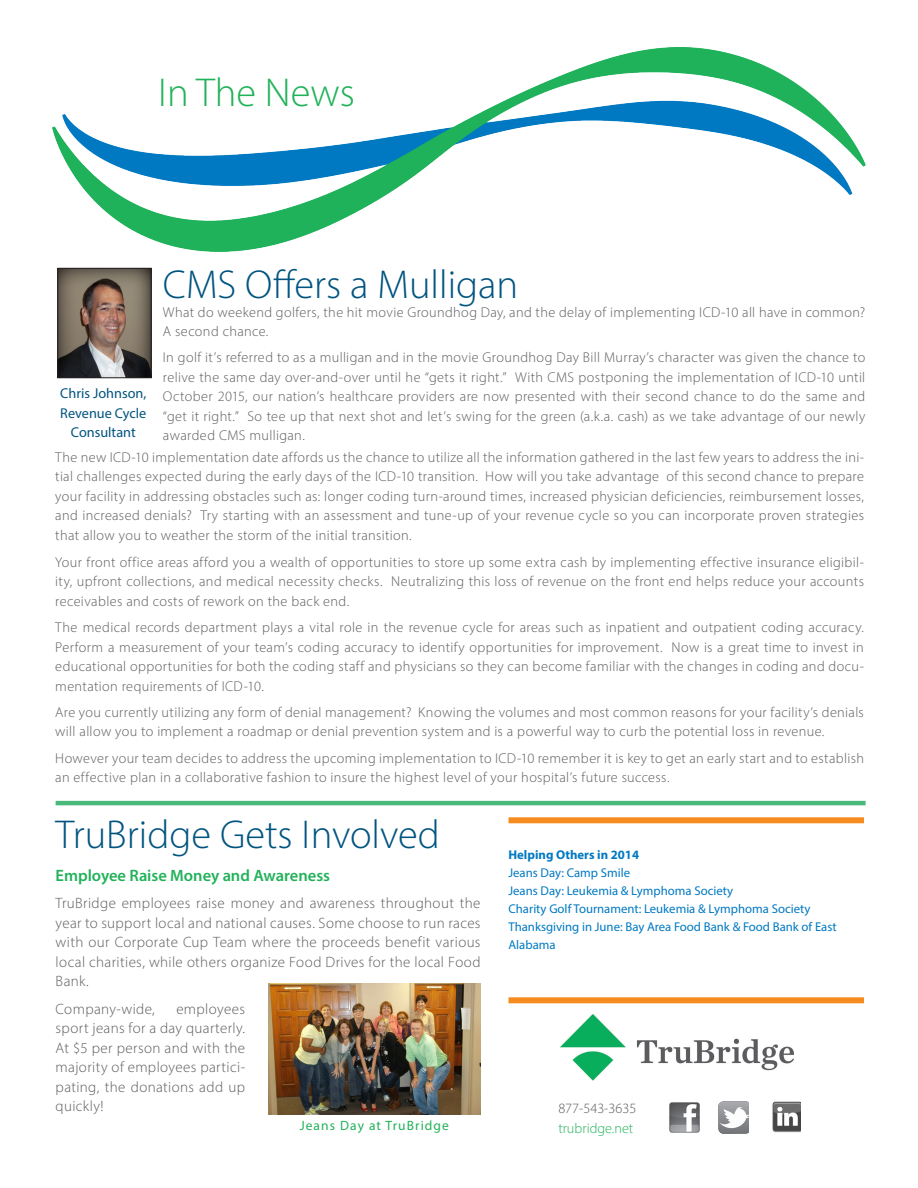
<style>
.page{position:relative;width:918px;height:1188px;background:#fff}
.page>*{position:absolute;margin:0;border:0;box-sizing:border-box;transform-origin:0 0}
.Intro_-_Head{font:300 40.5px "Myriad Pro";color:#005480}
.Body_-_Bullet{font:300 40.5px "Myriad Pro";color:#005480}
.Head{font:300 40.5px "Myriad Pro";color:#21b259}
.Body{font:600 16.5px "Myriad Pro";color:#21b259}
.Body-2{font:300 15px/19.5px "Myriad Pro";letter-spacing:.025em;color:#5c5c5f;text-align:justify}
.Body-3{font:300 14.25px/19.5px "Myriad Pro";letter-spacing:.025em;color:#5c5c5f;text-align:justify}
.Body_-_Bullet-2{font:14.25px "Myriad Pro";color:#005480}
.Body_-_No_space{font:300 14.25px "Myriad Pro";color:#21b259}
.Body_-_No_space-2{font:300 14.25px "Myriad Pro";color:#5c5c5f}
.t1{font:13.5px "Myriad Pro";letter-spacing:.08em;color:#21b259}
.Sidebar_-_Bullets{font:12.75px/18px "Myriad Pro";color:#0079c2}
.Sidebar_-_Head{font:700 12.75px "Myriad Pro";color:#0079c2}
</style>
<div class="page">
<div style="left:508px;top:817px;width:356px;height:6px;background:#f68b1f"></div>
<div style="left:508px;top:997px;width:356px;height:6px;background:#f68b1f"></div>
<img style="left:669px;top:1102px;width:31px;height:31px">
<img style="left:718px;top:1102px;width:30px;height:32px">
<img style="left:772px;top:1102px;width:29px;height:31px">
<img style="left:268px;top:983px;width:213px;height:132px">
<img style="left:59px;top:270px;width:90px;height:106px">
<div style="left:57px;top:268px;width:94px;height:110px;border:1px solid #231f20"></div>
<img style="left:53px;top:48px;width:812px;height:203px">
<img style="left:561px;top:1015px;width:232px;height:66px">
<hr style="left:56px;top:801px;width:810px;height:4px;background:#49ba79">
<p class="Head" style="left:158px;top:68px;width:198px">In The News</p>
<p class="Body_-_Bullet-2" style="left:60px;top:385px;width:88px">Chris Johnson,</p>
<p class="Body_-_Bullet-2" style="left:60px;top:404px;width:88px">Revenue Cycle</p>
<p class="Body_-_Bullet-2" style="left:71px;top:424px;width:66px">Consultant</p>
<p class="Body_-_Bullet" style="left:163px;top:260px;width:357px">CMS Offers a Mulligan</p>
<p class="Body-3" style="left:163px;top:302px;width:704px">What do weekend golfers, the hit movie Groundhog Day, and the delay of implementing ICD-10 all have in common?<br>A second chance.</p>
<p class="Body-3" style="left:163px;top:348px;width:704px">In golf it’s referred to as a mulligan and in the movie Groundhog Day Bill Murray’s character was given the chance to relive the same day over-and-over until he “gets it right.” With CMS postponing the implementation of ICD-10 until October 2015, our nation’s healthcare providers are now presented with their second chance to do the same and “get it right.” So tee up that next shot and let’s swing for the green (a.k.a. cash) as we take advantage of our newly awarded CMS mulligan.</p>
<p class="Body-3" style="left:55px;top:447px;width:810px">The new ICD-10 implementation date affords us the chance to utilize all the information gathered in the last few years to address the ini&shy;tial challenges expected during the early days of the ICD-10 transition. How will you take advantage of this second chance to prepare your facility in addressing obstacles such as: longer coding turn-around times, increased physician deficiencies, reimbursement losses, and increased denials? Try starting with an assessment and tune-up of your revenue cycle so you can incorporate proven strategies that allow you to weather the storm of the initial transition.</p>
<p class="Body-3" style="left:55px;top:552px;width:810px">Your front office areas afford you a wealth of opportunities to store up some extra cash by implementing effective insurance eligibil&shy;ity, upfront collections, and medical necessity checks. Neutralizing this loss of revenue on the front end helps reduce your accounts receivables and costs of rework on the back end.</p>
<p class="Body-3" style="left:55px;top:618px;width:810px">The medical records department plays a vital role in the revenue cycle for areas such as inpatient and outpatient coding accuracy.<br>Perform a measurement of your team’s coding accuracy to identify opportunities for improvement. Now is a great time to invest in educational opportunities for both the coding staff and physicians so they can become familiar with the changes in coding and docu&shy;mentation requirements of ICD-10.</p>
<p class="Body-3" style="left:55px;top:702px;width:810px">Are you currently utilizing any form of denial management? Knowing the volumes and most common reasons for your facility’s denials will allow you to implement a roadmap or denial prevention system and is a powerful way to curb the potential loss in revenue.</p>
<p class="Body-3" style="left:55px;top:748px;width:810px">However your team decides to address the upcoming implementation to ICD-10 remember it is key to get an early start and to establish an effective plan in a collaborative fashion to insure the highest level of your hospital’s future success.</p>
<p class="Intro_-_Head" style="left:56px;top:810px;width:386px">TruBridge Gets Involved</p>
<p class="Body" style="left:56px;top:865px;width:276px">Employee Raise Money and Awareness</p>
<p class="Body-2" style="left:56px;top:894px;width:427px">TruBridge employees raise money and awareness throughout the year to support local and national causes. Some choose to run races with our Corporate Cup Team where the proceeds benefit various local charities, while others organize Food Drives for the local Food Bank.</p>
<p class="Body-2" style="left:56px;top:999px;width:191px;text-indent:121px">employees sport jeans for a day quarterly.<br>At $5 per person and with the majority of employees partici&shy;pating, the donations add up quickly!</p>
<p class="Body-2" style="left:56px;top:999px;width:101px">Company-wide,</p>
<p class="t1" style="left:300px;top:1117px;width:151px">Jeans Day at TruBridge</p>
<p class="Sidebar_-_Head" style="left:508px;top:847px;width:132px">Helping Others in 2014</p>
<p class="Sidebar_-_Bullets" style="left:508px;top:864px;width:123px">Jeans Day: Camp Smile</p>
<p class="Sidebar_-_Bullets" style="left:508px;top:882px;width:226px">Jeans Day: Leukemia &amp; Lymphoma Society</p>
<p class="Sidebar_-_Bullets" style="left:508px;top:900px;width:303px">Charity Golf Tournament: Leukemia &amp; Lymphoma Society</p>
<p class="Sidebar_-_Bullets" style="left:508px;top:918px;width:330px">Thanksgiving in June: Bay Area Food Bank &amp; Food Bank of East<br>Alabama</p>
<p class="Body_-_No_space-2" style="left:558px;top:1100px;width:80px">877-543-3635</p>
<p class="Body_-_No_space" style="left:558px;top:1119px;width:77px">trubridge.net</p>
</div>
